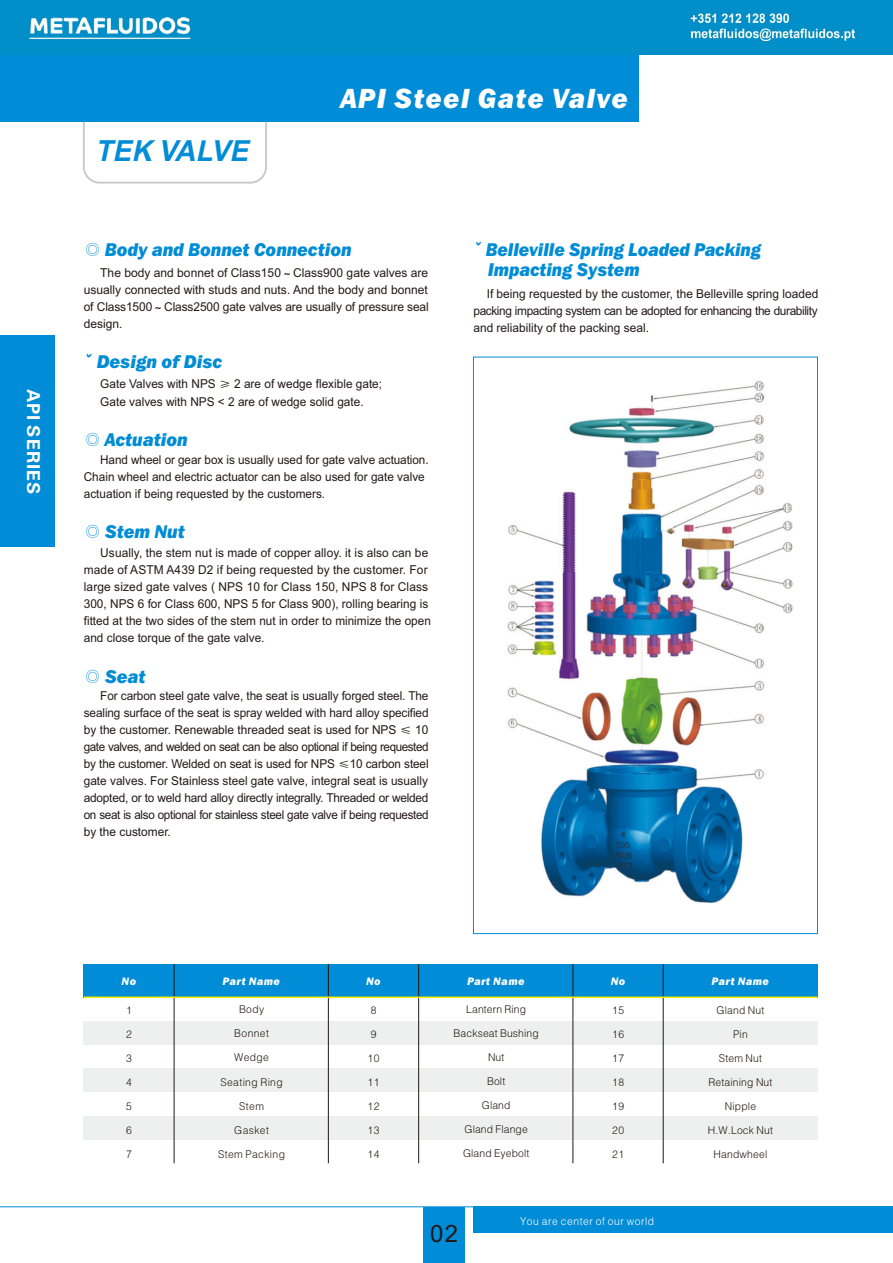
<style>
.page{position:relative;width:893px;height:1263px;background:#fff}
.page>*{position:absolute;margin:0;border:0;box-sizing:border-box;transform-origin:0 0}
.t1{font:italic 700 29.1px "Arial";color:#008cd6}
.t2{font:italic 800 27.6px "Franklin Gothic IT Cby BT";letter-spacing:.06em;color:#fff}
.t3{font:24px "Arial";color:#231916}
.t4{font:italic 800 18.3px "Franklin Gothic IT Cby BT";color:#008cd6}
.t5{font:italic 800 18.3px/19.4px "Franklin Gothic IT Cby BT";color:#008cd6;scale:.94 1}
.t6{font:17.7px "FZDHTJW GB1 0";letter-spacing:.055em;color:#fff;scale:1.04 1}
.t7{font:12.3px/17px "Arial";color:#231916;text-align:justify}
.t8{font:12.3px/17.1px "Arial";color:#231916;scale:.96 1}
.t9{font:10.65px "FZZDXJW GB1 0";letter-spacing:.02em;color:#231916}
.t10{font:italic 800 10.65px "Franklin Gothic IT Cby BT";letter-spacing:.06em;color:#fff}
.t11{font:10.65px "FZZDXJW GB1 0";letter-spacing:.055em;color:#fff}
.s1{font-family:"FZS3 JW GB1 0";font-weight:400;font-style:normal}
.s2{font-family:"FZSZFW GB1 0"}
</style>
<div class="page">
<div style="left:0;top:44px;width:639px;height:78px;background:#008cd6"></div>
<div style="left:0;top:335px;width:54px;height:212px;background:#008cd6"></div>
<img style="left:507px;top:381px;width:286px;height:522px">
<div style="left:84px;top:964px;width:90px;height:33px;background:#008cd6"></div>
<div style="left:84px;top:1021px;width:90px;height:24px;background:#eeefef"></div>
<div style="left:84px;top:1068px;width:90px;height:24px;background:#eeefef"></div>
<div style="left:84px;top:1116px;width:90px;height:24px;background:#eeefef"></div>
<div style="left:174px;top:964px;width:154px;height:33px;background:#008cd6"></div>
<div style="left:174px;top:1021px;width:154px;height:24px;background:#eeefef"></div>
<div style="left:174px;top:1068px;width:154px;height:24px;background:#eeefef"></div>
<div style="left:174px;top:1116px;width:154px;height:24px;background:#eeefef"></div>
<hr style="left:174px;top:964px;width:1px;height:199px;background:#231916">
<div style="left:328px;top:964px;width:91px;height:33px;background:#008cd6"></div>
<div style="left:328px;top:1021px;width:91px;height:24px;background:#eeefef"></div>
<div style="left:328px;top:1068px;width:91px;height:24px;background:#eeefef"></div>
<div style="left:328px;top:1116px;width:91px;height:24px;background:#eeefef"></div>
<div style="left:419px;top:964px;width:154px;height:33px;background:#008cd6"></div>
<div style="left:419px;top:1021px;width:154px;height:24px;background:#eeefef"></div>
<div style="left:419px;top:1068px;width:154px;height:24px;background:#eeefef"></div>
<div style="left:419px;top:1116px;width:154px;height:24px;background:#eeefef"></div>
<hr style="left:418px;top:964px;width:1px;height:199px;background:#231916">
<hr style="left:328px;top:964px;width:1px;height:199px;background:#231916">
<div style="left:573px;top:964px;width:90px;height:33px;background:#008cd6"></div>
<div style="left:573px;top:1021px;width:90px;height:24px;background:#eeefef"></div>
<div style="left:573px;top:1068px;width:90px;height:24px;background:#eeefef"></div>
<div style="left:573px;top:1116px;width:90px;height:24px;background:#eeefef"></div>
<div style="left:663px;top:964px;width:154px;height:33px;background:#008cd6"></div>
<div style="left:663px;top:1021px;width:154px;height:24px;background:#eeefef"></div>
<div style="left:663px;top:1068px;width:154px;height:24px;background:#eeefef"></div>
<div style="left:663px;top:1116px;width:154px;height:24px;background:#eeefef"></div>
<hr style="left:663px;top:964px;width:1px;height:199px;background:#231916">
<hr style="left:573px;top:964px;width:1px;height:199px;background:#231916">
<hr style="left:84px;top:996px;width:733px;height:2px;background:#fff100">
<div style="left:474px;top:1207px;width:419px;height:26px;background:#008cd6"></div>
<hr style="left:0;top:1206px;width:893px;height:1px;background:#008cd6">
<svg style="left:83px;top:121px;width:184px;height:63px"></svg>
<div style="left:423px;top:1208px;width:42px;height:55px;background:#008cd6"></div>
<img style="left:0;top:0;width:893px;height:55px">
<h3 class="t6" style="left:43px;top:389px;width:103px;rotate:90deg">API SERIES</h3>
<h1 class="t1" style="left:95px;top:140px;width:160px">TEK VALVE</h1>
<h2 class="t2" style="left:341px;top:87px;width:289px">API Steel Gate Valve</h2>
<h3 class="t4" style="left:84px;top:243px;width:270px"><span class="s1">◎</span> Body and Bonnet Connection</h3>
<p class="t7" style="left:84px;top:265px;width:346px;text-indent:16px">The body and bonnet of Class150<span class="s2">～</span>Class900 gate valves are usually connected with studs and nuts. And the body and bonnet of Class1500<span class="s2">～</span>Class2500 gate valves are usually of pressure seal design.</p>
<h3 class="t4" style="left:84px;top:354px;width:140px">ˇ Design of Disc</h3>
<p class="t7" style="left:100px;top:376px;width:283px;line-height:17.9px">Gate Valves with NPS <span class="s2">≥</span> 2 are of wedge flexible gate;<br>Gate valves with NPS &lt; 2 are of wedge solid gate.</p>
<h3 class="t4" style="left:84px;top:432px;width:106px"><span class="s1">◎</span> Actuation</h3>
<p class="t8" style="left:84px;top:452px;width:361px;text-indent:16px">Hand wheel or gear box is usually used for gate valve actuation.<br>Chain wheel and electric actuator can be also used for gate valve actuation if being requested by the customers.</p>
<h3 class="t4" style="left:84px;top:524px;width:103px"><span class="s1">◎</span> Stem Nut</h3>
<p class="t7" style="left:84px;top:546px;width:349px;text-align:left;text-indent:16px">Usually, the stem nut is made of copper alloy. it is also can be made of ASTM A439 D2 if being requested by the customer. For large sized gate valves ( NPS 10 for Class 150, NPS 8 for Class 300, NPS 6 for Class 600, NPS 5 for Class 900), rolling bearing is fitted at the two sides of the stem nut in order to minimize the open and close torque of the gate valve.</p>
<h3 class="t4" style="left:84px;top:669px;width:63px"><span class="s1">◎</span> Seat</h3>
<p class="t8" style="left:84px;top:688px;width:361px;text-align:justify;text-indent:16px">For carbon steel gate valve, the seat is usually forged steel. The sealing surface of the seat is spray welded with hard alloy specified by the customer. Renewable threaded seat is used for NPS <span class="s2">≤</span> 10 gate valves, and welded on seat can be also optional if being requested by the customer. Welded on seat is used for NPS <span class="s2">≤</span>10 carbon steel gate valves. For Stainless steel gate valve, integral seat is usually adopted, or to weld hard alloy directly integrally. Threaded or welded on seat is also optional for stainless steel gate valve if being requested by the customer.</p>
<h3 class="t5" style="left:488px;top:242px;width:292px;text-indent:-15px">ˇ Belleville Spring Loaded Packing<br>Impacting System</h3>
<p class="t7" style="left:473px;top:286px;width:346px;text-indent:13px">If being requested by the customer, the Belleville spring loaded packing impacting system can be adopted for enhancing the durability and reliability of the packing seal.</p>
<p class="t10" style="left:122px;top:976px;width:16px">No</p>
<p class="t10" style="left:223px;top:976px;width:59px">Part Name</p>
<p class="t10" style="left:367px;top:976px;width:16px">No</p>
<p class="t10" style="left:467px;top:976px;width:59px">Part Name</p>
<p class="t10" style="left:611px;top:976px;width:16px">No</p>
<p class="t10" style="left:712px;top:976px;width:59px">Part Name</p>
<p class="t9" style="left:239px;top:1004px;width:27px">Body</p>
<p class="t9" style="left:234px;top:1028px;width:36px">Bonnet</p>
<p class="t9" style="left:234px;top:1052px;width:36px">Wedge</p>
<p class="t9" style="left:220px;top:1076px;width:64px">Seating Ring</p>
<p class="t9" style="left:239px;top:1100px;width:26px">Stem</p>
<p class="t9" style="left:234px;top:1124px;width:36px">Gasket</p>
<p class="t9" style="left:218px;top:1148px;width:68px">Stem Packing</p>
<p class="t9" style="left:466px;top:1003px;width:61px">Lantern Ring</p>
<p class="t9" style="left:454px;top:1027px;width:87px">Backseat Bushing</p>
<p class="t9" style="left:488px;top:1051px;width:18px">Nut</p>
<p class="t9" style="left:487px;top:1075px;width:20px">Bolt</p>
<p class="t9" style="left:482px;top:1099px;width:30px">Gland</p>
<p class="t9" style="left:464px;top:1124px;width:65px">Gland Flange</p>
<p class="t9" style="left:463px;top:1148px;width:68px">Gland Eyebolt</p>
<p class="t9" style="left:717px;top:1004px;width:49px">Gland Nut</p>
<p class="t9" style="left:733px;top:1028px;width:16px">Pin</p>
<p class="t9" style="left:719px;top:1052px;width:45px">Stem Nut</p>
<p class="t9" style="left:708px;top:1076px;width:65px">Retaining Nut</p>
<p class="t9" style="left:725px;top:1100px;width:33px">Nipple</p>
<p class="t9" style="left:708px;top:1125px;width:67px">H.W.Lock Nut</p>
<p class="t9" style="left:714px;top:1149px;width:55px">Handwheel</p>
<p class="t9" style="left:126px;top:1004px;width:7px">1</p>
<p class="t9" style="left:126px;top:1028px;width:7px">2</p>
<p class="t9" style="left:126px;top:1052px;width:7px">3</p>
<p class="t9" style="left:126px;top:1076px;width:7px">4</p>
<p class="t9" style="left:126px;top:1100px;width:7px">5</p>
<p class="t9" style="left:126px;top:1125px;width:7px">6</p>
<p class="t9" style="left:126px;top:1149px;width:7px">7</p>
<p class="t9" style="left:371px;top:1004px;width:7px">8</p>
<p class="t9" style="left:371px;top:1028px;width:7px">9</p>
<p class="t9" style="left:368px;top:1052px;width:14px">10</p>
<p class="t9" style="left:368px;top:1076px;width:14px">11</p>
<p class="t9" style="left:368px;top:1100px;width:14px">12</p>
<p class="t9" style="left:368px;top:1125px;width:14px">13</p>
<p class="t9" style="left:368px;top:1149px;width:14px">14</p>
<p class="t9" style="left:612px;top:1004px;width:14px">15</p>
<p class="t9" style="left:612px;top:1028px;width:14px">16</p>
<p class="t9" style="left:612px;top:1052px;width:14px">17</p>
<p class="t9" style="left:612px;top:1076px;width:14px">18</p>
<p class="t9" style="left:612px;top:1100px;width:14px">19</p>
<p class="t9" style="left:612px;top:1125px;width:14px">20</p>
<p class="t9" style="left:612px;top:1149px;width:14px">21</p>
<h3 class="t3" style="left:430px;top:1224px;width:30px">02</h3>
<p class="t11" style="left:520px;top:1215px;width:136px">You are center of our world</p>
</div>
